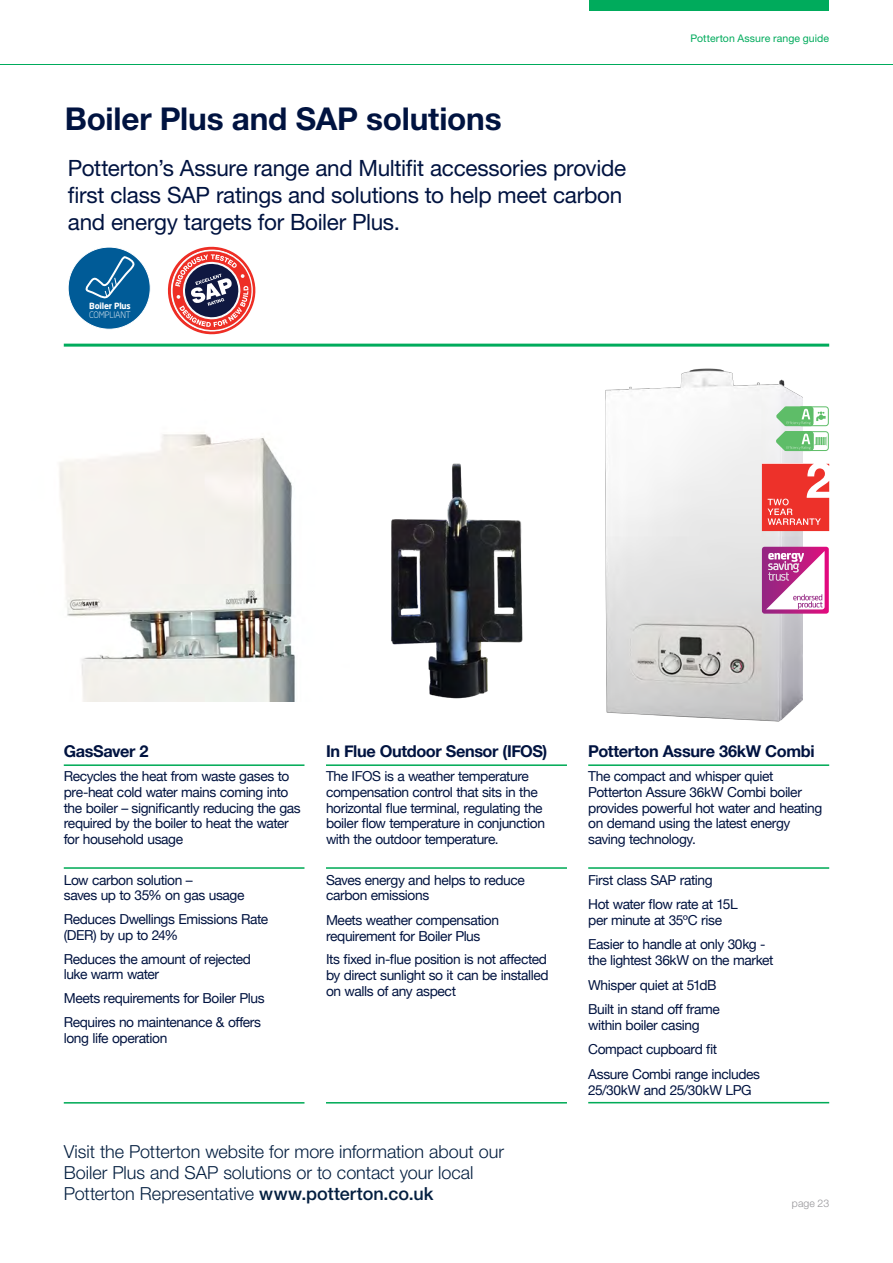
<style>
.page{position:relative;width:893px;height:1263px;background:#fff}
.page>*{position:absolute;margin:0;border:0;box-sizing:border-box;transform-origin:0 0}
.t1{font:700 31.5px "Helvetica Neue LT Std";letter-spacing:-.005em;color:#001340}
.t2{font:22.5px/27px "Helvetica Neue LT Std";letter-spacing:-.015em;color:#001340}
.t3{font:300 18px/21px "Helvetica Neue LT Std";color:#041f40}
.t4{font:700 16.35px "Helvetica Neue";letter-spacing:-.025em;color:#001340}
.t5{font:13.8px/15.8px "Helvetica Neue";letter-spacing:-.03em;color:#001340}
.t6{font:10.5px "Helvetica Neue LT Std";letter-spacing:.01em;color:#00ab5c}
.t7{font:300 10.5px "Helvetica Neue LT Std";letter-spacing:.005em;color:#959498}
.t8{font:300 8.7px "Neo Sans Pro";letter-spacing:-.02em;color:#fff}
.t9{font:700 8.4px "Neo Sans Pro";letter-spacing:-.015em;color:#fff}
.s1{font-weight:500}
</style>
<div class="page">
<hr style="left:0;top:64px;width:893px;height:1px;background:#00ab5c">
<div style="left:590px;top:0;width:239px;height:11px;background:#00ab5c"></div>
<hr style="left:64px;top:764px;width:240px;height:2px;background:#00ab57">
<hr style="left:64px;top:867px;width:240px;height:2px;background:#00ab57">
<hr style="left:64px;top:1102px;width:240px;height:1px;background:#00ab57">
<img style="left:59px;top:432px;width:236px;height:269px">
<hr style="left:326px;top:764px;width:241px;height:2px;background:#00ab57">
<hr style="left:326px;top:867px;width:241px;height:2px;background:#00ab57">
<hr style="left:326px;top:1102px;width:241px;height:1px;background:#00ab57">
<hr style="left:588px;top:764px;width:241px;height:2px;background:#00ab57">
<hr style="left:588px;top:867px;width:241px;height:2px;background:#00ab57">
<hr style="left:588px;top:1102px;width:241px;height:1px;background:#00ab57">
<img style="left:391px;top:463px;width:132px;height:236px">
<div style="left:68px;top:247px;width:82px;height:82px;background:#005b97;border-radius:50%"></div>
<div style="left:68px;top:247px;width:83px;height:82px;border:1px solid #fff;border-radius:50%"></div>
<svg style="left:83px;top:255px;width:52px;height:44px"></svg>
<img style="left:605px;top:368px;width:197px;height:354px">
<svg style="left:775px;top:406px;width:54px;height:45px"></svg>
<svg style="left:762px;top:464px;width:67px;height:67px;background:#ef504a"></svg>
<svg style="left:167px;top:247px;width:89px;height:88px"></svg>
<hr style="left:64px;top:344px;width:765px;height:3px;background:#00ab5c">
<svg style="left:762px;top:547px;width:67px;height:67px"></svg>
<h1 class="t1" style="left:65px;top:99px;width:438px">Boiler Plus and SAP solutions</h1>
<h2 class="t2" style="left:68px;top:154px;width:560px">Potterton’s Assure range and Multifit accessories provide first class SAP ratings and solutions to help meet carbon and energy targets for Boiler Plus.</h2>
<p class="t9" style="left:89px;top:300px;width:43px">Boiler Plus</p>
<p class="t8" style="left:89px;top:309px;width:43px">COMPLIANT</p>
<p class="t6" style="left:690px;top:32px;width:140px">Potterton Assure range guide</p>
<p class="t4" style="left:64px;top:738px;width:86px">GasSaver 2</p>
<p class="t5" style="left:64px;top:769px;width:239px">Recycles the heat from waste gases to pre-heat cold water mains coming into the boiler – significantly reducing the gas required by the boiler to heat the water for household usage</p>
<p class="t5" style="left:64px;top:872px;width:182px">Low carbon solution –<br>saves up to 35% on gas usage</p>
<p class="t5" style="left:64px;top:912px;width:206px">Reduces Dwellings Emissions Rate (DER) by up to 24%</p>
<p class="t5" style="left:64px;top:952px;width:189px">Reduces the amount of rejected luke warm water</p>
<p class="t5" style="left:64px;top:987px;width:202px;line-height:23.7px">Meets requirements for Boiler Plus<br>Requires no maintenance &amp; offers</p>
<p class="t5" style="left:64px;top:1031px;width:105px">long life operation</p>
<p class="t4" style="left:326px;top:738px;width:223px">In Flue Outdoor Sensor (IFOS)</p>
<p class="t5" style="left:326px;top:769px;width:220px">The IFOS is a weather temperature compensation control that sits in the horizontal flue terminal, regulating the boiler flow temperature in conjunction with the outdoor temperature.</p>
<p class="t5" style="left:326px;top:872px;width:200px">Saves energy and helps to reduce carbon emissions</p>
<p class="t5" style="left:326px;top:913px;width:175px">Meets weather compensation requirement for Boiler Plus</p>
<p class="t5" style="left:326px;top:952px;width:224px">Its fixed in-flue position is not affected by direct sunlight so it can be installed on walls of any aspect</p>
<h3 class="t3" style="left:64px;top:1140px;width:442px">Visit the Potterton website for more information about our<br>Boiler Plus and SAP solutions or to contact your local<br>Potterton Representative <span class="s1">www.potterton.co.uk</span></h3>
<p class="t4" style="left:588px;top:738px;width:228px">Potterton Assure 36kW Combi</p>
<p class="t5" style="left:588px;top:769px;width:236px">The compact and whisper quiet<br>Potterton Assure 36kW Combi boiler provides powerful hot water and heating on demand using the latest energy saving technology.</p>
<p class="t5" style="left:588px;top:868px;width:151px;line-height:24.5px">First class SAP rating<br>Hot water flow rate at 15L</p>
<p class="t5" style="left:588px;top:908px;width:179px;line-height:24.5px">per minute at 35ºC rise<br>Easier to handle at only 30kg -</p>
<p class="t5" style="left:588px;top:949px;width:187px;line-height:24.5px">the lightest 36kW on the market<br>Whisper quiet at 51dB<br>Built in stand off frame</p>
<p class="t5" style="left:588px;top:1013px;width:173px;line-height:24.5px">within boiler casing<br>Compact cupboard fit<br>Assure Combi range includes</p>
<p class="t5" style="left:588px;top:1083px;width:165px">25/30kW and 25/30kW LPG</p>
<p class="t7" style="left:792px;top:1196px;width:39px">page 23</p>
</div>
